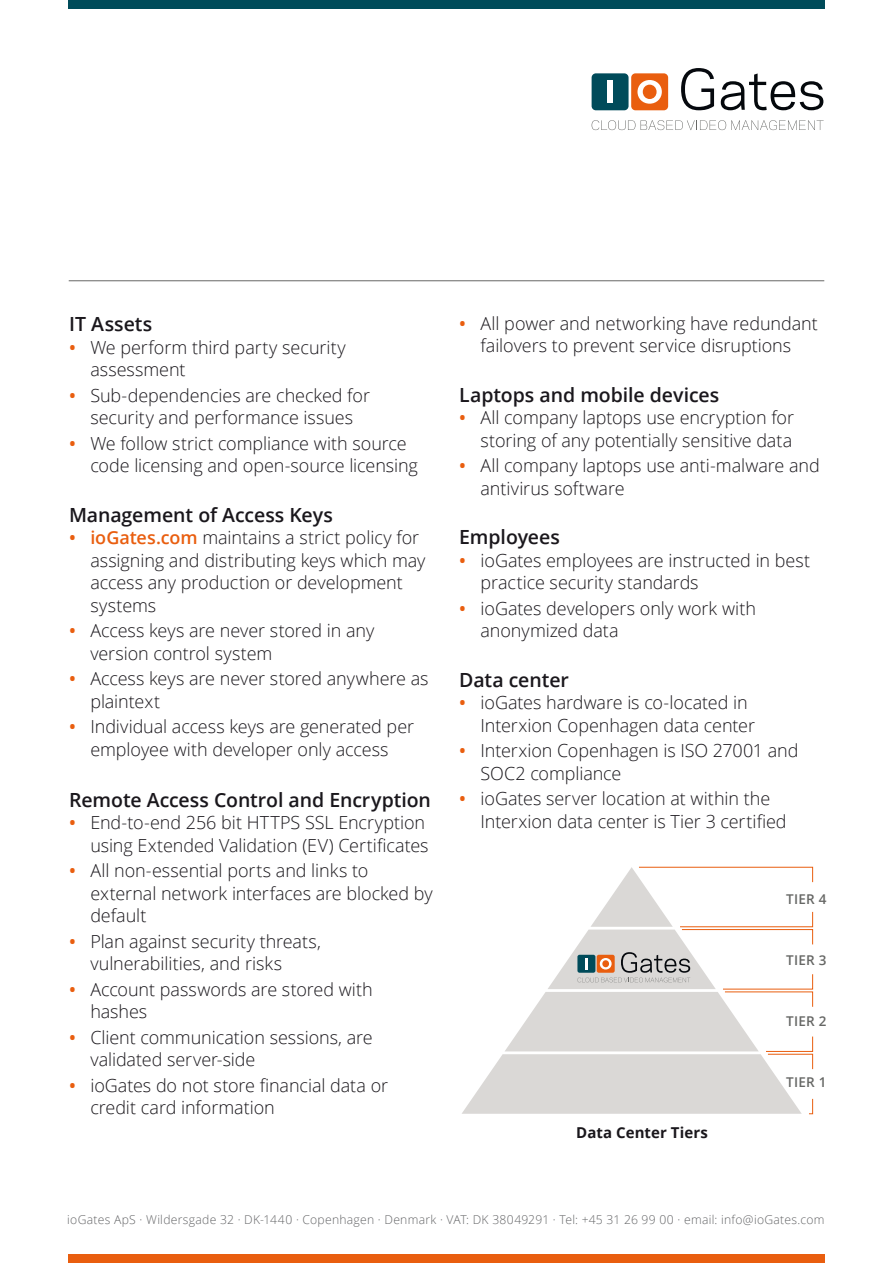
<style>
.page{position:relative;width:893px;height:1263px;background:#fff}
.page>*{position:absolute;margin:0;border:0;box-sizing:border-box;transform-origin:0 0}
.Subhead{font:600 19.5px "Open Sans";letter-spacing:-.005em;color:#1a171c}
.t1{font:300 18px/22.5px "Open Sans";letter-spacing:-.005em;color:#1a171c}
.t2{font:700 15px "Open Sans";letter-spacing:.01em;color:#1a171c}
.t3{font:600 13.5px "Open Sans";letter-spacing:.02em;color:#666765}
.t4{font:300 12.15px "Open Sans";letter-spacing:.02em;color:#646567}
.s1{font-weight:600;color:#e95e0f}
</style>
<div class="page">
<svg style="left:592px;top:120px;width:232px;height:10px"></svg>
<svg style="left:681px;top:68px;width:33px;height:42px"></svg>
<svg style="left:721px;top:73px;width:102px;height:37px"></svg>
<div style="left:631px;top:73px;width:37px;height:37px;background:#e95e0f;border-radius:4px"></div>
<svg style="left:637px;top:80px;width:25px;height:24px"></svg>
<div style="left:592px;top:73px;width:36px;height:37px;background:#004b5a;border-radius:4px"></div>
<div style="left:608px;top:80px;width:5px;height:23px;background:#fff"></div>
<div style="left:68px;top:0;width:757px;height:9px;background:#004b5a"></div>
<div style="left:68px;top:1254px;width:757px;height:9px;background:#e95e0f"></div>
<svg style="left:462px;top:867px;width:351px;height:247px"></svg>
<hr style="left:69px;top:280px;width:755px;height:1px;background:#666765">
<p class="Subhead" style="left:69px;top:311px;width:85px">IT Assets</p>
<p class="t1" style="left:90px;top:335px;width:257px;text-indent:-21px"><span class="s1">•</span> We perform third party security assessment</p>
<p class="t1" style="left:69px;top:383px;width:302px;text-align:center"><span class="s1">•</span> Sub-dependencies are checked for security and performance issues</p>
<p class="t1" style="left:90px;top:431px;width:329px;text-indent:-21px"><span class="s1">•</span> We follow strict compliance with source code licensing and open-source licensing</p>
<p class="Subhead" style="left:69px;top:501px;width:265px">Management of Access Keys</p>
<p class="t1" style="left:90px;top:526px;width:337px;text-indent:-21px"><span class="s1">• ioGates.com</span> maintains a strict policy for assigning and distributing keys which may access any production or development systems</p>
<p class="t1" style="left:90px;top:619px;width:285px;text-indent:-21px"><span class="s1">•</span> Access keys are never stored in any version control system</p>
<p class="t1" style="left:90px;top:667px;width:340px;text-indent:-21px"><span class="s1">•</span> Access keys are never stored anywhere as plaintext</p>
<p class="t1" style="left:69px;top:715px;width:346px;text-align:center"><span class="s1">•</span> Individual access keys are generated per employee with developer only access</p>
<p class="Subhead" style="left:69px;top:786px;width:363px">Remote Access Control and Encryption</p>
<p class="t1" style="left:69px;top:811px;width:361px;text-align:right"><span class="s1">•</span> End-to-end 256 bit HTTPS SSL Encryption using Extended Validation (EV) Certificates</p>
<p class="t1" style="left:90px;top:859px;width:344px;text-indent:-21px"><span class="s1">•</span> All non-essential ports and links to external network interfaces are blocked by default</p>
<p class="t1" style="left:90px;top:929px;width:232px;text-indent:-21px"><span class="s1">•</span> Plan against security threats, vulnerabilities, and risks</p>
<p class="t1" style="left:90px;top:977px;width:284px;text-indent:-21px"><span class="s1">•</span> Account passwords are stored with hashes</p>
<p class="t1" style="left:90px;top:1025px;width:284px;text-indent:-21px"><span class="s1">•</span> Client communication sessions, are validated server-side</p>
<p class="t1" style="left:90px;top:1073px;width:299px;text-indent:-21px"><span class="s1">•</span> ioGates do not store financial data or credit card information</p>
<p class="t1" style="left:459px;top:312px;width:360px;text-align:center"><span class="s1">•</span> All power and networking have redundant failovers to prevent service disruptions</p>
<p class="Subhead" style="left:459px;top:381px;width:262px">Laptops and mobile devices</p>
<p class="t1" style="left:459px;top:406px;width:336px;text-align:right"><span class="s1">•</span> All company laptops use encryption for storing of any potentially sensitive data</p>
<p class="t1" style="left:480px;top:454px;width:341px;text-indent:-21px"><span class="s1">•</span> All company laptops use anti-malware and antivirus software</p>
<p class="Subhead" style="left:459px;top:524px;width:102px">Employees</p>
<p class="t1" style="left:480px;top:549px;width:331px;text-indent:-21px"><span class="s1">•</span> ioGates employees are instructed in best practice security standards</p>
<p class="t1" style="left:480px;top:597px;width:277px;text-indent:-21px"><span class="s1">•</span> ioGates developers only work with anonymized data</p>
<p class="Subhead" style="left:459px;top:666px;width:111px">Data center</p>
<p class="t1" style="left:480px;top:691px;width:276px;text-indent:-21px"><span class="s1">•</span> ioGates hardware is co-located in<br>Interxion Copenhagen data center</p>
<p class="t1" style="left:480px;top:739px;width:320px;text-indent:-21px"><span class="s1">•</span> Interxion Copenhagen is ISO 27001 and<br>SOC2 compliance</p>
<p class="t1" style="left:480px;top:787px;width:308px;text-indent:-21px"><span class="s1">•</span> ioGates server location at within the<br>Interxion data center is Tier 3 certified</p>
<p class="t3" style="left:786px;top:889px;width:42px">TIER 4</p>
<p class="t3" style="left:786px;top:950px;width:42px">TIER 3</p>
<p class="t3" style="left:786px;top:1011px;width:42px">TIER 2</p>
<p class="t2" style="left:576px;top:1122px;width:133px">Data Center Tiers</p>
<p class="t3" style="left:786px;top:1072px;width:42px">TIER 1</p>
<p class="t4" style="left:67px;top:1211px;width:759px">ioGates ApS · Wildersgade 32 · DK-1440 · Copenhagen · Denmark · VAT: DK 38049291 · Tel: +45 31 26 99 00 · email: info@ioGates.com</p>
</div>
